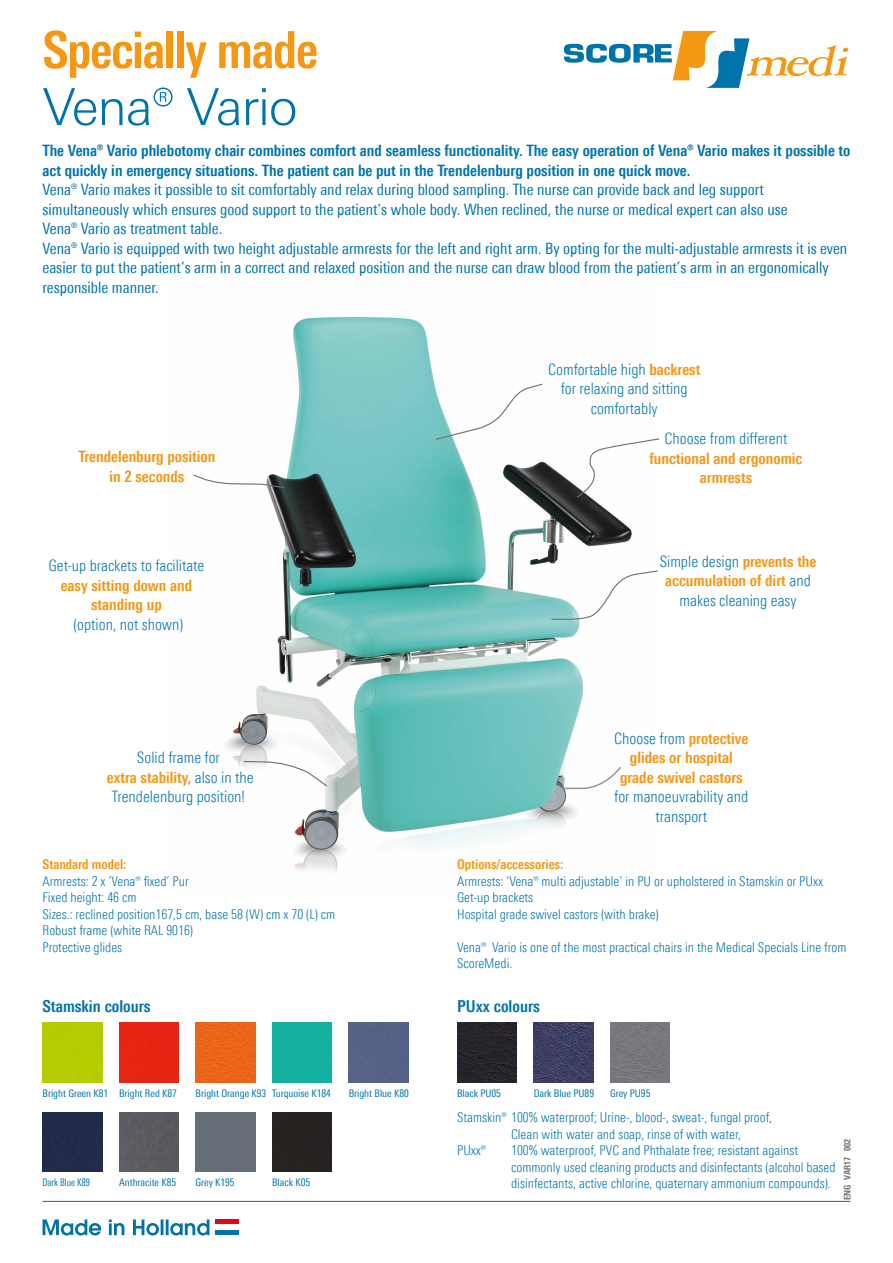
<style>
.page{position:relative;width:893px;height:1263px;background:#fff}
.page>*{position:absolute;margin:0;border:0;box-sizing:border-box;transform-origin:0 0}
.t1{font:700 condensed 51px "Univers Next Pro";letter-spacing:-.025em;color:#f49712}
.t2{font:300 51px "Univers Next Pro";letter-spacing:-.025em;color:#0073ab}
.t3{font:700 condensed 16.5px "Univers Next Pro";color:#0074ac}
.t4{font:condensed 15.75px/19.5px "Univers Next Pro";color:#0074ac}
.t5{font:300 condensed 15.75px/19.5px "Univers Next Pro";color:#0074ac;text-align:center}
.t6{font:700 condensed 15.75px/19.5px "Univers Next Pro";color:#0074ac}
.t7{font:700 condensed 15.75px/19.5px "Univers Next Pro";color:#f49715;text-align:center}
.t8{font:300 condensed 13.5px/16.5px "Univers Next Pro";color:#0074ac}
.t9{font:700 condensed 13.5px "Univers Next Pro";color:#f49712}
.t10{font:condensed 10.5px "Univers Next Pro";color:#0074ac}
.t11{font:condensed 10.5px "Univers Next Pro";color:#0074ac;scale:.87 1}
.t12{font:700 condensed 9px "Univers";color:#777}
.s1{font-weight:700;color:#f49715}
.s2{font-weight:300;color:#0074ac}
</style>
<div class="page">
<img style="left:226px;top:317px;width:406px;height:555px">
<svg style="left:564px;top:31px;width:284px;height:57px"></svg>
<img style="left:457px;top:1023px;width:60px;height:59px">
<img style="left:534px;top:1023px;width:59px;height:59px">
<img style="left:610px;top:1023px;width:60px;height:59px">
<div style="left:349px;top:1023px;width:59px;height:59px;background:#556386"></div>
<svg style="left:43px;top:1219px;width:58px;height:16px"></svg>
<svg style="left:109px;top:1219px;width:15px;height:16px"></svg>
<svg style="left:133px;top:1219px;width:76px;height:16px"></svg>
<div style="left:215px;top:1219px;width:23px;height:16px;background:#0073ab"></div>
<div style="left:215px;top:1219px;width:23px;height:6px;background:#e30613"></div>
<div style="left:215px;top:1225px;width:23px;height:5px;background:#fff"></div>
<div style="left:43px;top:1023px;width:59px;height:59px;background:#b5cc02"></div>
<div style="left:43px;top:1112px;width:59px;height:59px;background:#212a4b"></div>
<div style="left:119px;top:1023px;width:60px;height:59px;background:#e52412"></div>
<div style="left:119px;top:1112px;width:60px;height:59px;background:#5b5a60"></div>
<div style="left:196px;top:1023px;width:59px;height:59px;background:#eb651a"></div>
<div style="left:196px;top:1112px;width:59px;height:59px;background:#666e77"></div>
<div style="left:272px;top:1023px;width:60px;height:59px;background:#14b09f"></div>
<div style="left:272px;top:1112px;width:60px;height:59px;background:#262221"></div>
<svg style="left:435px;top:383px;width:109px;height:58px"></svg>
<svg style="left:550px;top:570px;width:108px;height:51px"></svg>
<svg style="left:576px;top:438px;width:84px;height:60px"></svg>
<svg style="left:243px;top:760px;width:85px;height:27px"></svg>
<svg style="left:193px;top:473px;width:93px;height:16px"></svg>
<hr style="left:43px;top:1201px;width:807px;height:1px;background:#0073ab">
<svg style="left:561px;top:766px;width:61px;height:24px"></svg>
<h1 class="t1" style="left:43px;top:20px;width:277px">Specially made</h1>
<h1 class="t2" style="left:43px;top:77px;width:257px">Vena® Vario</h1>
<p class="t6" style="left:43px;top:141px;width:809px">The Vena® Vario phlebotomy chair combines comfort and seamless functionality. The easy operation of Vena® Vario makes it possible to act quickly in emergency situations. The patient can be put in the Trendelenburg position in one quick move.</p>
<p class="t4" style="left:43px;top:180px;width:806px">Vena® Vario makes it possible to sit comfortably and relax during blood sampling. The nurse can provide back and leg support simultaneously which ensures good support to the patient’s whole body. When reclined, the nurse or medical expert can also use<br>Vena® Vario as treatment table.<br>Vena® Vario is equipped with two height adjustable armrests for the left and right arm. By opting for the multi-adjustable armrests it is even easier to put the patient’s arm in a correct and relaxed position and the nurse can draw blood from the patient’s arm in an ergonomically responsible manner.</p>
<p class="t7" style="left:78px;top:447px;width:139px">Trendelenburg position in 2 seconds</p>
<p class="t5" style="left:48px;top:556px;width:157px">Get-up brackets to facilitate</p>
<p class="t7" style="left:61px;top:575px;width:133px">easy sitting down and standing up</p>
<p class="t5" style="left:73px;top:614px;width:111px">(option, not shown)</p>
<p class="t5" style="left:548px;top:359px;width:154px">Comfortable high <span class="s1">backrest </span>for relaxing and sitting comfortably</p>
<p class="t5" style="left:665px;top:429px;width:124px">Choose from different</p>
<p class="t7" style="left:649px;top:448px;width:154px">functional and ergonomic armrests</p>
<p class="t5" style="left:660px;top:551px;width:158px">Simple design <span class="s1">prevents the accumulation of dirt</span> and makes cleaning easy</p>
<p class="t5" style="left:107px;top:748px;width:148px">Solid frame for<br><span class="s1">extra stability,</span> also in the<br>Trendelenburg position!</p>
<p class="t9" style="left:43px;top:856px;width:85px">Standard model:</p>
<p class="t8" style="left:43px;top:872px;width:294px">Armrests: 2 x ‘Vena® fixed’ Pur<br>Fixed height: 46 cm<br>Sizes.: reclined position167,5 cm, base 58 (W) cm x 70 (L) cm<br>Robust frame (white RAL 9016)<br>Protective glides</p>
<p class="t3" style="left:43px;top:996px;width:110px">Stamskin colours</p>
<p class="t7" style="left:614px;top:728px;width:136px"><span class="s2">Choose from</span> protective glides or hospital grade swivel castors</p>
<p class="t5" style="left:614px;top:787px;width:136px">for manoeuvrability and transport</p>
<p class="t9" style="left:457px;top:856px;width:108px">Options/accessories:</p>
<p class="t8" style="left:457px;top:872px;width:367px">Armrests: ‘Vena® multi adjustable’ in PU or upholstered in Stamskin or PUxx<br>Get-up brackets<br>Hospital grade swivel castors (with brake)</p>
<p class="t8" style="left:457px;top:938px;width:391px">Vena® Vario is one of the most practical chairs in the Medical Specials Line from<br>ScoreMedi.</p>
<p class="t3" style="left:457px;top:996px;width:84px">PUxx colours</p>
<p class="t10" style="left:43px;top:1087px;width:67px">Bright Green K81</p>
<p class="t10" style="left:119px;top:1087px;width:59px">Bright Red K87</p>
<p class="t11" style="left:43px;top:1176px;width:56px">Dark Blue K89</p>
<p class="t10" style="left:119px;top:1176px;width:59px">Anthracite K85</p>
<p class="t10" style="left:196px;top:1087px;width:72px">Bright Orange K93</p>
<p class="t10" style="left:272px;top:1087px;width:60px">Turquoise K184</p>
<p class="t10" style="left:196px;top:1176px;width:41px">Grey K195</p>
<p class="t10" style="left:272px;top:1176px;width:40px">Black K05</p>
<p class="t10" style="left:349px;top:1087px;width:62px">Bright Blue K80</p>
<p class="t10" style="left:457px;top:1087px;width:45px">Black PU05</p>
<p class="t10" style="left:534px;top:1087px;width:62px">Dark Blue PU89</p>
<p class="t10" style="left:610px;top:1087px;width:42px">Grey PU95</p>
<p class="t8" style="left:457px;top:1109px;width:316px">Stamskin® 100% waterproof; Urine-, blood-, sweat-, fungal proof,</p>
<p class="t8" style="left:511px;top:1125px;width:231px">Clean with water and soap, rinse of with water,</p>
<p class="t8" style="left:457px;top:1142px;width:30px">PUxx®</p>
<p class="t8" style="left:511px;top:1142px;width:326px">100% waterproof, PVC and Phthalate free; resistant against commonly used cleaning products and disinfectants (alcohol based disinfectants, active chlorine, quaternary ammonium compounds).</p>
<p class="t12" style="left:842px;top:1200px;width:63px;rotate:-90deg">ENG VAR17 002</p>
</div>
